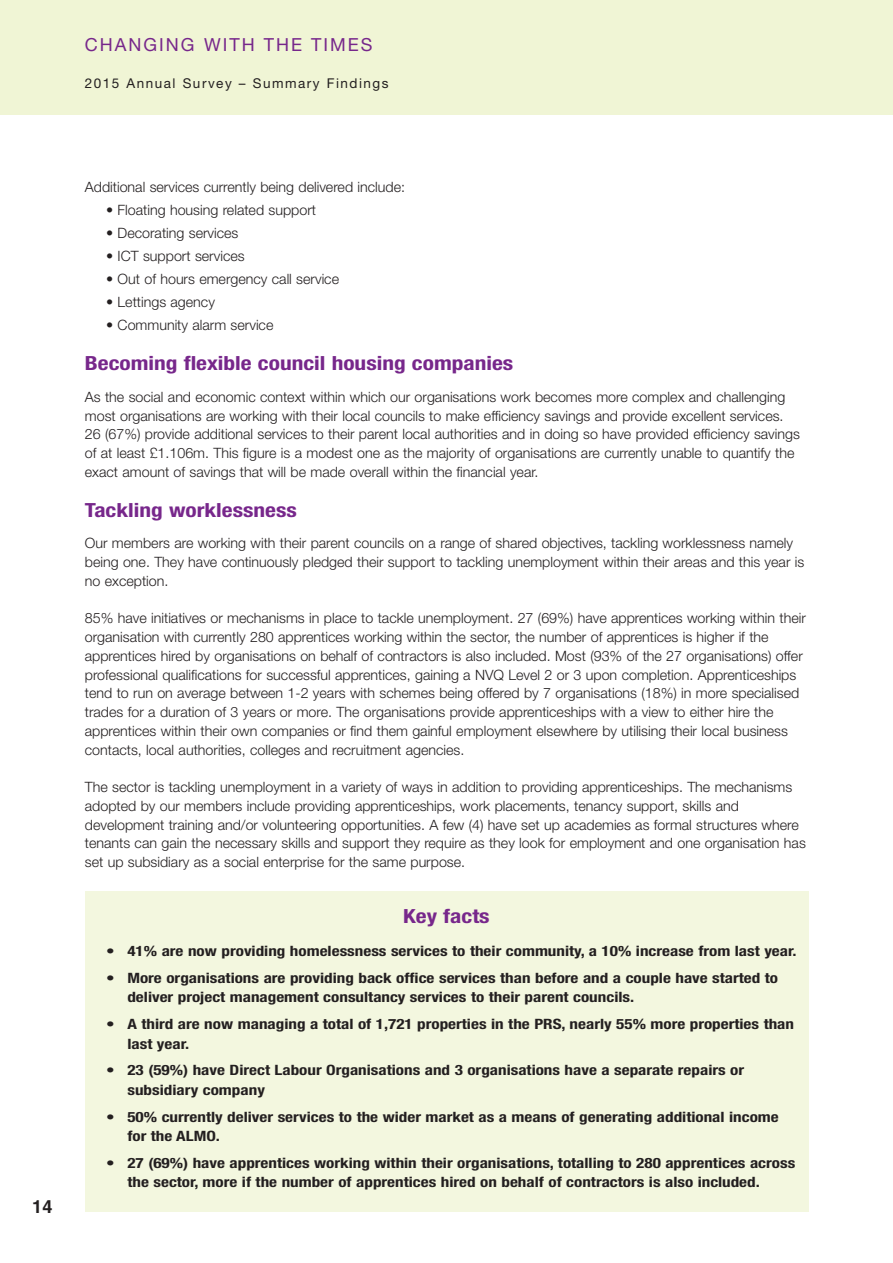
<style>
.page{position:relative;width:893px;height:1263px;background:#fff}
.page>*{position:absolute;margin:0;border:0;box-sizing:border-box;transform-origin:0 0}
.t1{font:700 condensed 19.5px "Helvetica Neue";color:#77278b;scale:1.2 1}
.t2{font:18px "Helvetica Neue";letter-spacing:.11em;color:#77278b}
.t3{font:700 18px "Helvetica";color:#231f20}
.t4{font:300 14.25px/18.8px "Helvetica Neue";color:#231f20}
.t5{font:700 condensed 14.25px/19.5px "Helvetica Neue";color:#231f20;scale:1.2 1}
.t6{font:13.5px "Helvetica Neue";letter-spacing:.11em;color:#231f20}
</style>
<div class="page">
<div style="left:85px;top:891px;width:723px;height:321px;background:#f3f7df"></div>
<div style="left:0;top:0;width:892px;height:115px;background:#f0f5d5"></div>
<p class="t2" style="left:85px;top:38px;width:289px">CHANGING WITH THE TIMES</p>
<p class="t6" style="left:85px;top:78px;width:305px">2015 Annual Survey – Summary Findings</p>
<p class="t3" style="left:32px;top:1201px;width:22px">14</p>
<p class="t4" style="left:85px;top:179px;width:322px">Additional services currently being delivered include:</p>
<p class="t4" style="left:106px;top:202px;width:211px">• Floating housing related support</p>
<p class="t4" style="left:106px;top:225px;width:134px">• Decorating services</p>
<p class="t4" style="left:106px;top:248px;width:140px">• ICT support services</p>
<p class="t4" style="left:106px;top:271px;width:234px">• Out of hours emergency call service</p>
<p class="t4" style="left:106px;top:294px;width:110px">• Lettings agency</p>
<p class="t4" style="left:106px;top:317px;width:169px">• Community alarm service</p>
<h1 class="t1" style="left:85px;top:356px;width:358px">Becoming flexible council housing companies</h1>
<p class="t4" style="left:85px;top:389px;width:716px">As the social and economic context within which our organisations work becomes more complex and challenging most organisations are working with their local councils to make efficiency savings and provide excellent services.<br>26 (67%) provide additional services to their parent local authorities and in doing so have provided efficiency savings of at least £1.106m. This figure is a modest one as the majority of organisations are currently unable to quantify the exact amount of savings that will be made overall within the financial year.</p>
<h1 class="t1" style="left:85px;top:503px;width:178px">Tackling worklessness</h1>
<p class="t4" style="left:85px;top:535px;width:721px">Our members are working with their parent councils on a range of shared objectives, tackling worklessness namely being one. They have continuously pledged their support to tackling unemployment within their areas and this year is no exception.</p>
<p class="t4" style="left:85px;top:610px;width:722px">85% have initiatives or mechanisms in place to tackle unemployment. 27 (69%) have apprentices working within their organisation with currently 280 apprentices working within the sector, the number of apprentices is higher if the apprentices hired by organisations on behalf of contractors is also included. Most (93% of the 27 organisations) offer professional qualifications for successful apprentices, gaining a NVQ Level 2 or 3 upon completion. Apprenticeships tend to run on average between 1-2 years with schemes being offered by 7 organisations (18%) in more specialised trades for a duration of 3 years or more. The organisations provide apprenticeships with a view to either hire the apprentices within their own companies or find them gainful employment elsewhere by utilising their local business contacts, local authorities, colleges and recruitment agencies.</p>
<p class="t4" style="left:85px;top:779px;width:722px">The sector is tackling unemployment in a variety of ways in addition to providing apprenticeships. The mechanisms adopted by our members include providing apprenticeships, work placements, tenancy support, skills and development training and/or volunteering opportunities. A few (4) have set up academies as formal structures where tenants can gain the necessary skills and support they require as they look for employment and one organisation has set up subsidiary as a social enterprise for the same purpose.</p>
<h1 class="t1" style="left:403px;top:909px;width:73px">Key facts</h1>
<p class="t5" style="left:106px;top:943px;width:577px">• 41% are now providing homelessness services to their community, a 10% increase from last year.</p>
<p class="t5" style="left:127px;top:969px;width:544px;text-indent:-21px">• More organisations are providing back office services than before and a couple have started to deliver project management consultancy services to their parent councils.</p>
<p class="t5" style="left:127px;top:1016px;width:557px;text-indent:-21px">• A third are now managing a total of 1,721 properties in the PRS, nearly 55% more properties than last year.</p>
<p class="t5" style="left:127px;top:1062px;width:515px;text-indent:-21px">• 23 (59%) have Direct Labour Organisations and 3 organisations have a separate repairs or subsidiary company</p>
<p class="t5" style="left:127px;top:1108px;width:544px;text-indent:-21px">• 50% currently deliver services to the wider market as a means of generating additional income for the ALMO.</p>
<p class="t5" style="left:127px;top:1154px;width:558px;text-indent:-21px">• 27 (69%) have apprentices working within their organisations, totalling to 280 apprentices across the sector, more if the number of apprentices hired on behalf of contractors is also included.</p>
</div>
